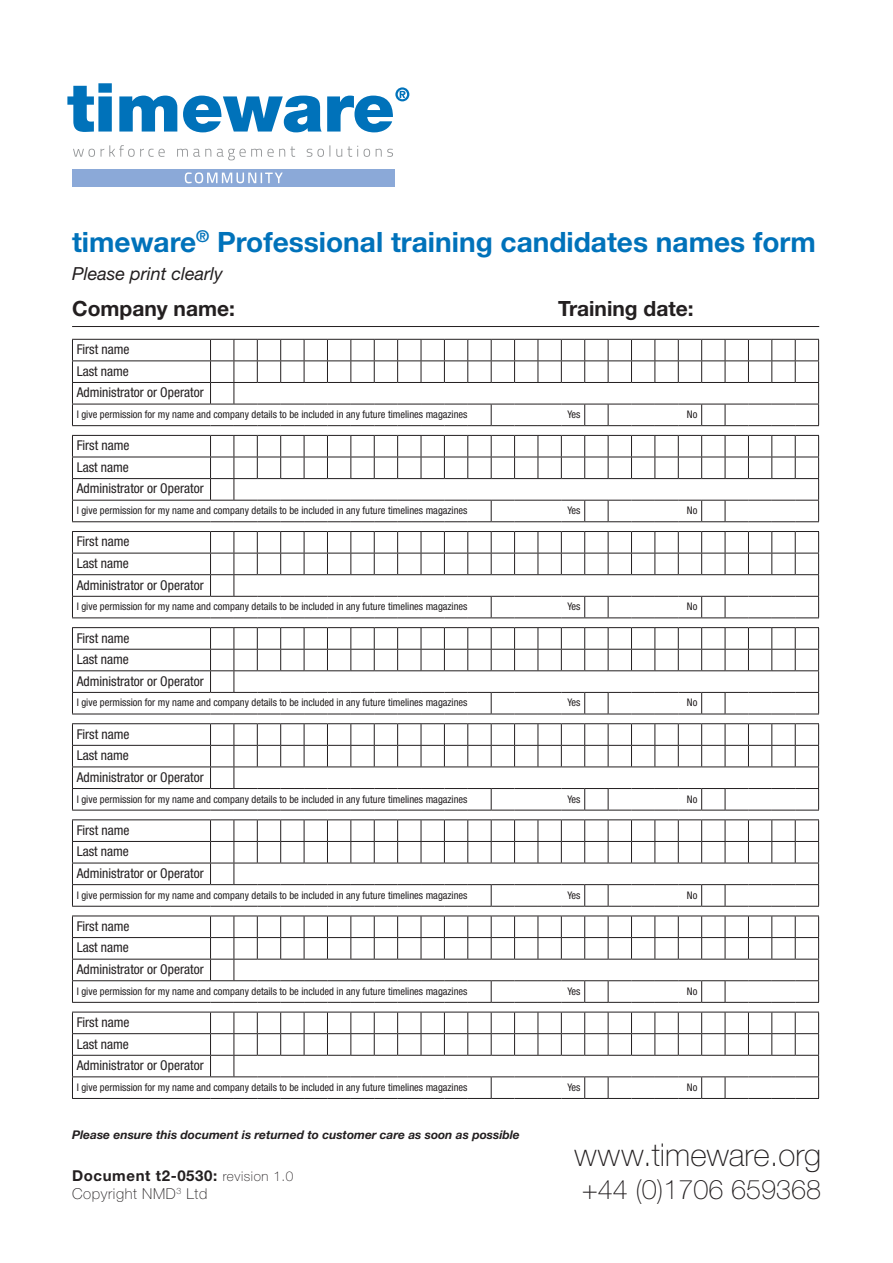
<style>
.page{position:relative;width:893px;height:1263px;background:#fff}
.page>*{position:absolute;margin:0;border:0;box-sizing:border-box;transform-origin:0 0}
.t1{font:100 31.5px "Helvetica Neue";color:#231f20}
.t2{font:700 28.05px "Helvetica Neue";color:#0072ba}
.t3{font:100 27px "Helvetica Neue";color:#231f20}
.t4{font:700 21px "Helvetica Neue";color:#231f20}
.t5{font:italic 18px "Helvetica Neue";color:#231f20}
.t6{font:700 15px/18px "Helvetica Neue";letter-spacing:.04em;color:#231f20}
.t7{font:condensed 13.5px/21.6px "Helvetica Neue";color:#231f20}
.t8{font:italic 700 12px "Helvetica Neue";color:#231f20}
.t9{font:condensed 10.5px "Helvetica Neue";color:#231f20}
.s1{font-weight:100;font-size:13.5px}
.s2{font-weight:100}
</style>
<div class="page">
<hr style="left:72px;top:326px;width:747px;height:1px;background:#231f20">
<hr style="left:72px;top:339px;width:139px;height:1px;background:#231f20">
<hr style="left:72px;top:360px;width:139px;height:1px;background:#231f20">
<hr style="left:72px;top:382px;width:139px;height:1px;background:#231f20">
<hr style="left:72px;top:404px;width:139px;height:1px;background:#231f20">
<svg style="left:72px;top:340px;width:1px;height:85px"></svg>
<hr style="left:72px;top:425px;width:139px;height:1px;background:#231f20">
<svg style="left:210px;top:339px;width:609px;height:87px"></svg>
<hr style="left:72px;top:435px;width:139px;height:1px;background:#231f20">
<hr style="left:72px;top:457px;width:139px;height:1px;background:#231f20">
<hr style="left:72px;top:478px;width:139px;height:1px;background:#231f20">
<hr style="left:72px;top:500px;width:139px;height:1px;background:#231f20">
<svg style="left:72px;top:436px;width:1px;height:85px"></svg>
<hr style="left:72px;top:521px;width:139px;height:1px;background:#231f20">
<svg style="left:210px;top:435px;width:609px;height:87px"></svg>
<hr style="left:72px;top:531px;width:139px;height:1px;background:#231f20">
<hr style="left:72px;top:553px;width:139px;height:1px;background:#231f20">
<hr style="left:72px;top:574px;width:139px;height:1px;background:#231f20">
<hr style="left:72px;top:596px;width:139px;height:1px;background:#231f20">
<svg style="left:72px;top:532px;width:1px;height:85px"></svg>
<hr style="left:72px;top:617px;width:139px;height:1px;background:#231f20">
<svg style="left:210px;top:531px;width:609px;height:87px"></svg>
<hr style="left:72px;top:627px;width:139px;height:1px;background:#231f20">
<hr style="left:72px;top:649px;width:139px;height:1px;background:#231f20">
<hr style="left:72px;top:670px;width:139px;height:1px;background:#231f20">
<hr style="left:72px;top:692px;width:139px;height:1px;background:#231f20">
<svg style="left:72px;top:628px;width:1px;height:86px"></svg>
<hr style="left:72px;top:714px;width:139px;height:1px;background:#231f20">
<svg style="left:210px;top:627px;width:609px;height:88px"></svg>
<hr style="left:72px;top:723px;width:139px;height:1px;background:#231f20">
<hr style="left:72px;top:745px;width:139px;height:1px;background:#231f20">
<hr style="left:72px;top:766px;width:139px;height:1px;background:#231f20">
<hr style="left:72px;top:788px;width:139px;height:1px;background:#231f20">
<svg style="left:72px;top:724px;width:1px;height:86px"></svg>
<hr style="left:72px;top:810px;width:139px;height:1px;background:#231f20">
<svg style="left:210px;top:723px;width:609px;height:88px"></svg>
<hr style="left:72px;top:819px;width:139px;height:1px;background:#231f20">
<hr style="left:72px;top:841px;width:139px;height:1px;background:#231f20">
<hr style="left:72px;top:863px;width:139px;height:1px;background:#231f20">
<hr style="left:72px;top:884px;width:139px;height:1px;background:#231f20">
<svg style="left:72px;top:820px;width:1px;height:86px"></svg>
<hr style="left:72px;top:906px;width:139px;height:1px;background:#231f20">
<svg style="left:210px;top:819px;width:609px;height:88px"></svg>
<hr style="left:72px;top:915px;width:139px;height:1px;background:#231f20">
<hr style="left:72px;top:937px;width:139px;height:1px;background:#231f20">
<hr style="left:72px;top:959px;width:139px;height:1px;background:#231f20">
<hr style="left:72px;top:980px;width:139px;height:1px;background:#231f20">
<svg style="left:72px;top:916px;width:1px;height:86px"></svg>
<hr style="left:72px;top:1002px;width:139px;height:1px;background:#231f20">
<svg style="left:210px;top:915px;width:609px;height:88px"></svg>
<hr style="left:72px;top:1012px;width:139px;height:1px;background:#231f20">
<hr style="left:72px;top:1033px;width:139px;height:1px;background:#231f20">
<hr style="left:72px;top:1055px;width:139px;height:1px;background:#231f20">
<hr style="left:72px;top:1076px;width:139px;height:1px;background:#231f20">
<svg style="left:72px;top:1012px;width:1px;height:86px"></svg>
<hr style="left:72px;top:1098px;width:139px;height:1px;background:#231f20">
<svg style="left:210px;top:1012px;width:609px;height:87px"></svg>
<svg style="left:67px;top:83px;width:342px;height:49px"></svg>
<svg style="left:73px;top:145px;width:320px;height:15px"></svg>
<div style="left:72px;top:169px;width:322px;height:18px;background:#8ba9d8"></div>
<svg style="left:185px;top:172px;width:98px;height:11px"></svg>
<h2 class="t2" style="left:72px;top:224px;width:745px">timeware<sup>®</sup> Professional training candidates names form</h2>
<h3 class="t5" style="left:72px;top:263px;width:152px">Please print clearly</h3>
<h3 class="t4" style="left:72px;top:295px;width:164px">Company name:</h3>
<h3 class="t4" style="left:558px;top:295px;width:137px">Training date:</h3>
<p class="t7" style="left:77px;top:338px;width:128px">First name<br>Last name<br>Administrator or Operator</p>
<p class="t9" style="left:77px;top:408px;width:392px">I give permission for my name and company details to be included in any future timelines magazines</p>
<p class="t9" style="left:567px;top:408px;width:14px">Yes</p>
<p class="t9" style="left:687px;top:408px;width:12px">No</p>
<p class="t7" style="left:77px;top:435px;width:128px">First name<br>Last name<br>Administrator or Operator</p>
<p class="t9" style="left:77px;top:504px;width:392px">I give permission for my name and company details to be included in any future timelines magazines</p>
<p class="t9" style="left:567px;top:504px;width:14px">Yes</p>
<p class="t9" style="left:687px;top:504px;width:12px">No</p>
<p class="t7" style="left:77px;top:531px;width:128px">First name<br>Last name<br>Administrator or Operator</p>
<p class="t9" style="left:77px;top:600px;width:392px">I give permission for my name and company details to be included in any future timelines magazines</p>
<p class="t9" style="left:567px;top:600px;width:14px">Yes</p>
<p class="t9" style="left:687px;top:600px;width:12px">No</p>
<p class="t7" style="left:77px;top:627px;width:128px">First name<br>Last name<br>Administrator or Operator</p>
<p class="t9" style="left:77px;top:697px;width:392px">I give permission for my name and company details to be included in any future timelines magazines</p>
<p class="t9" style="left:567px;top:697px;width:14px">Yes</p>
<p class="t9" style="left:687px;top:697px;width:12px">No</p>
<p class="t7" style="left:77px;top:723px;width:128px">First name<br>Last name<br>Administrator or Operator</p>
<p class="t9" style="left:77px;top:793px;width:392px">I give permission for my name and company details to be included in any future timelines magazines</p>
<p class="t9" style="left:567px;top:793px;width:14px">Yes</p>
<p class="t9" style="left:687px;top:793px;width:12px">No</p>
<p class="t7" style="left:77px;top:819px;width:128px">First name<br>Last name<br>Administrator or Operator</p>
<p class="t9" style="left:77px;top:889px;width:392px">I give permission for my name and company details to be included in any future timelines magazines</p>
<p class="t9" style="left:567px;top:889px;width:14px">Yes</p>
<p class="t9" style="left:687px;top:889px;width:12px">No</p>
<p class="t7" style="left:77px;top:915px;width:128px">First name<br>Last name<br>Administrator or Operator</p>
<p class="t9" style="left:77px;top:985px;width:392px">I give permission for my name and company details to be included in any future timelines magazines</p>
<p class="t9" style="left:567px;top:985px;width:14px">Yes</p>
<p class="t9" style="left:687px;top:985px;width:12px">No</p>
<p class="t7" style="left:77px;top:1011px;width:128px">First name<br>Last name<br>Administrator or Operator</p>
<p class="t9" style="left:77px;top:1081px;width:392px">I give permission for my name and company details to be included in any future timelines magazines</p>
<p class="t9" style="left:567px;top:1081px;width:14px">Yes</p>
<p class="t9" style="left:687px;top:1081px;width:12px">No</p>
<p class="t8" style="left:72px;top:1127px;width:449px">Please ensure this document is returned to customer care as soon as possible</p>
<h3 class="t6" style="left:72px;top:1166px;width:223px">Document t2-0530: <span class="s1">revision 1.0<br></span><span class="s2">Copyright NMD</span><sup>3</sup> <span class="s2">Ltd</span></h3>
<h1 class="t1" style="left:574px;top:1137px;width:248px">www.timeware.org</h1>
<h3 class="t3" style="left:582px;top:1174px;width:241px">+44 (0)1706 659368</h3>
</div>
